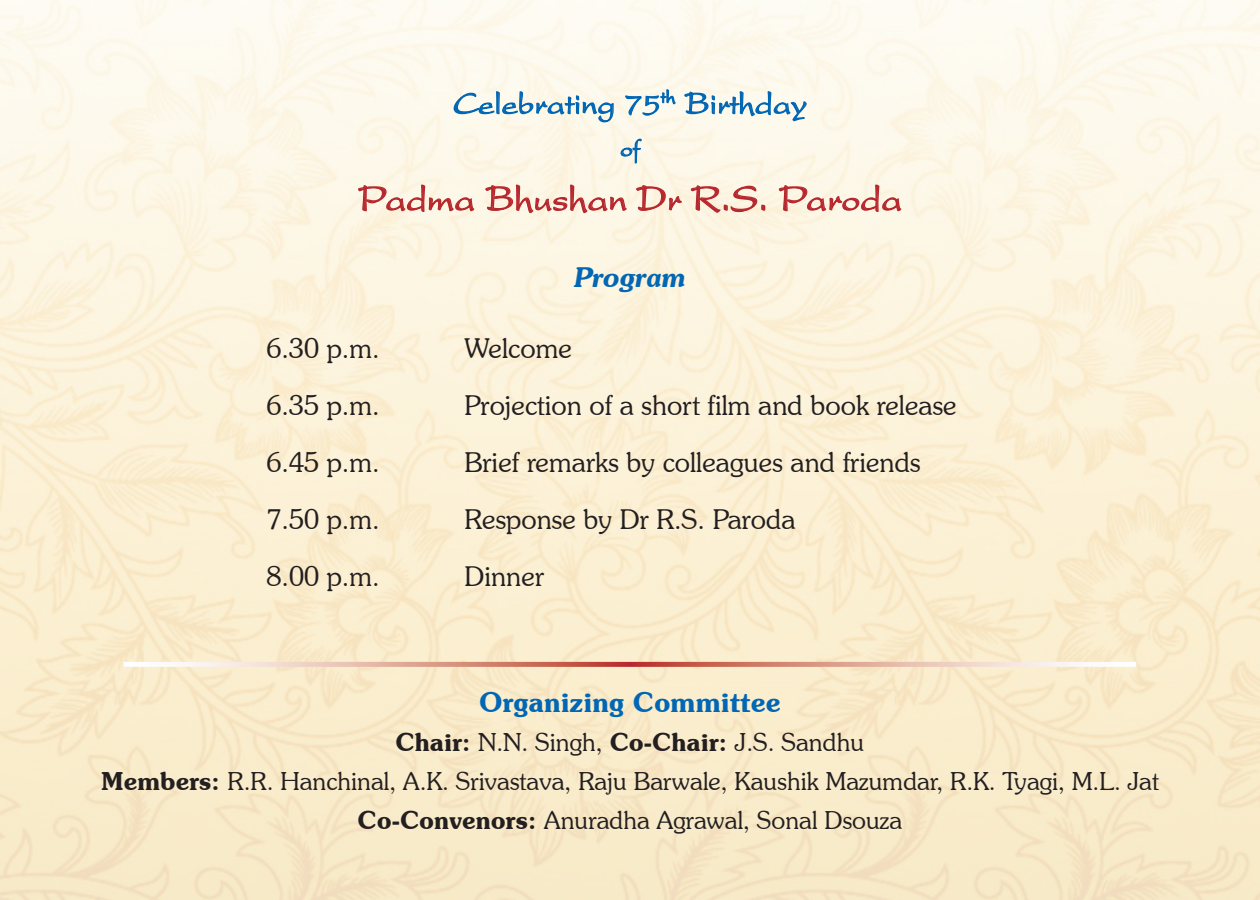
<style>
.page{position:relative;width:1260px;height:900px;background:#fff}
.page>*{position:absolute;margin:0;border:0;box-sizing:border-box;transform-origin:0 0}
.t1{font:37.5px "President";color:#b7282e}
.t2{font:32.5px "President";color:#0166b3}
.t3{font:300 27.5px "Souvenir IT Cby BT";color:#231f20}
.t4{font:600 27.5px "Souvenir IT Cby BT";color:#0166b3}
.t5{font:italic 600 27.5px "Souvenir IT Cby BT";color:#0166b3}
.t6{font:300 25px/39px "Souvenir IT Cby BT";color:#231f20;text-align:center}
.t7{font:25px "President";color:#0166b3}
.s1{font-weight:600}
</style>
<div class="page">
<svg style="left:124px;top:662px;width:1012px;height:5px"></svg>
<svg style="left:357px;top:89px;width:545px;height:128px;background:#f3ebdf"></svg>
<h2 class="t2" style="left:453px;top:85px;width:356px">Celebrating 75<sup>th</sup> Birthday</h2>
<p class="t7" style="left:620px;top:134px;width:21px">of</p>
<h1 class="t1" style="left:358px;top:177px;width:545px">Padma Bhushan Dr R.S. Paroda</h1>
<p class="t5" style="left:574px;top:260px;width:113px">Program</p>
<p class="t3" style="left:266px;top:332px;width:115px">6.30 p.m.</p>
<p class="t3" style="left:464px;top:332px;width:109px">Welcome</p>
<p class="t3" style="left:266px;top:389px;width:115px">6.35 p.m.</p>
<p class="t3" style="left:464px;top:389px;width:494px">Projection of a short film and book release</p>
<p class="t3" style="left:266px;top:445px;width:115px">6.45 p.m.</p>
<p class="t3" style="left:464px;top:445px;width:458px">Brief remarks by colleagues and friends</p>
<p class="t3" style="left:266px;top:502px;width:115px">7.50 p.m.</p>
<p class="t3" style="left:464px;top:502px;width:333px">Response by Dr R.S. Paroda</p>
<p class="t3" style="left:266px;top:559px;width:115px">8.00 p.m.</p>
<p class="t3" style="left:464px;top:559px;width:81px">Dinner</p>
<p class="t4" style="left:479px;top:685px;width:303px">Organizing Committee</p>
<p class="t6" style="left:101px;top:722px;width:1059px"><span class="s1">Chair:</span> N.N. Singh, <span class="s1">Co-Chair:</span> J.S. Sandhu<br><span class="s1">Members:</span> R.R. Hanchinal, A.K. Srivastava, Raju Barwale, Kaushik Mazumdar, R.K. Tyagi, M.L. Jat<br><span class="s1">Co-Convenors:</span> Anuradha Agrawal, Sonal Dsouza</p>
</div>
